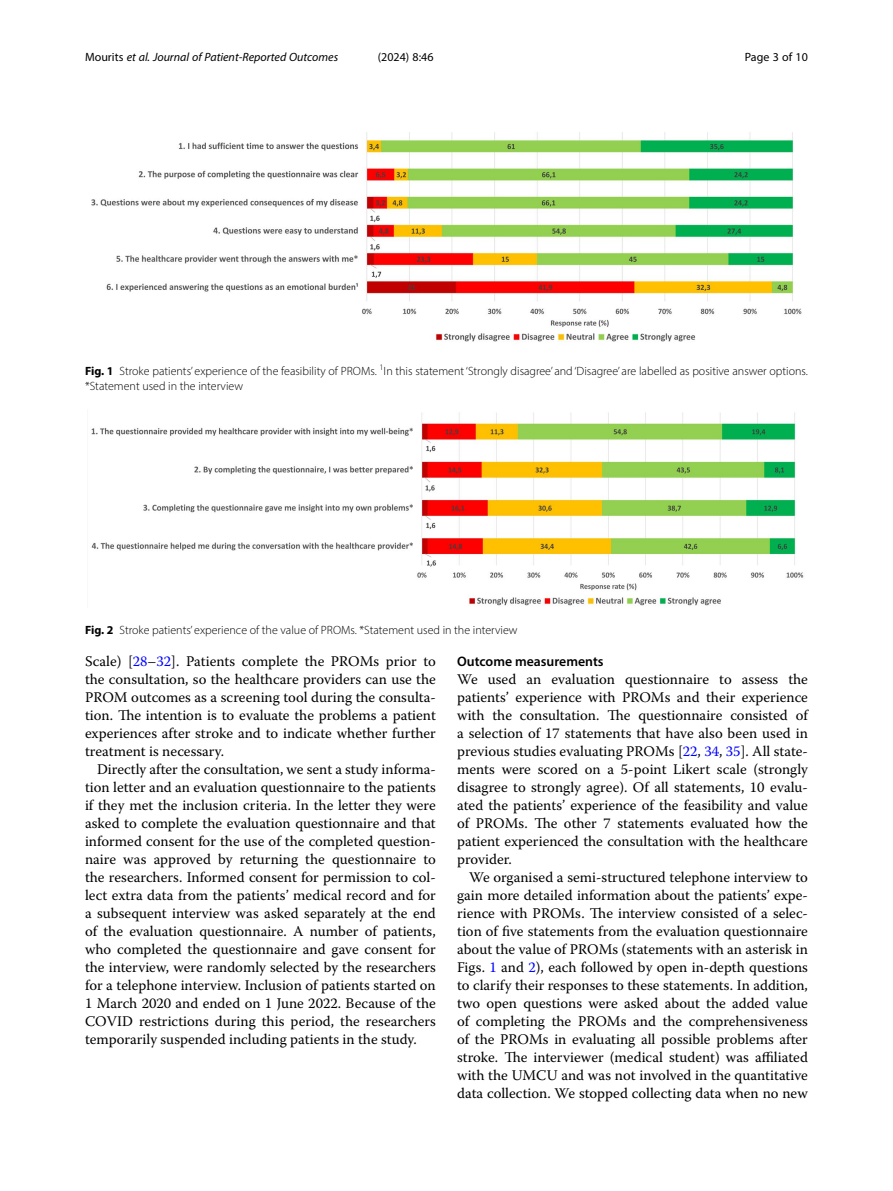
<style>
.page{position:relative;width:893px;height:1191px;background:#fff}
.page>*{position:absolute;margin:0;border:0;box-sizing:border-box;transform-origin:0 0}
.Body_Text_Indent{font:14.7px/18px "Warnock Pro";color:#000;text-align:justify}
.Body_Text{font:14.7px/18px "Warnock Pro";color:#000;text-align:justify}
.Head_2{font:600 13.8px "Myriad Pro";color:#000}
.Figure_Caption{font:300 12px/15px "Myriad Pro";color:#000}
.t1{font:italic 12px "Myriad Pro";color:#000}
.t2{font:12px "Myriad Pro";color:#000}
.s1{font-style:normal}
.s2{font-weight:700}
.s3{color:#00f}
</style>
<div class="page">
<img style="left:91px;top:412px;width:713px;height:194px">
<img style="left:91px;top:132px;width:711px;height:210px">
<p class="t1" style="left:85px;top:50px;width:255px"><span class="s1">Mourits</span> et al. Journal of Patient-Reported Outcomes</p>
<p class="t2" style="left:378px;top:50px;width:57px">(2024) 8:46</p>
<p class="t2" style="left:745px;top:50px;width:65px">Page 3 of 10</p>
<p class="Figure_Caption" style="left:85px;top:363px;width:724px"><span class="s2">Fig. 1</span> Stroke patients’ experience of the feasibility of PROMs. <sup>1</sup>In this statement ‘Strongly disagree’ and ‘Disagree’ are labelled as positive answer options. *Statement used in the interview</p>
<p class="Figure_Caption" style="left:85px;top:622px;width:434px"><span class="s2">Fig. 2</span> Stroke patients’ experience of the value of PROMs. *Statement used in the interview</p>
<p class="Body_Text_Indent" style="left:85px;top:652px;width:352px">Scale) [<span class="s3">28</span>–<span class="s3">32</span>]. Patients complete the PROMs prior to the consultation, so the healthcare providers can use the PROM outcomes as a screening tool during the consulta&shy;tion. The intention is to evaluate the problems a patient experiences after stroke and to indicate whether further treatment is necessary.</p>
<p class="Body_Text_Indent" style="left:85px;top:760px;width:352px;text-indent:12px">Directly after the consultation, we sent a study informa&shy;tion letter and an evaluation questionnaire to the patients if they met the inclusion criteria. In the letter they were asked to complete the evaluation questionnaire and that informed consent for the use of the completed question&shy;naire was approved by returning the questionnaire to the researchers. Informed consent for permission to col&shy;lect extra data from the patients’ medical record and for a subsequent interview was asked separately at the end of the evaluation questionnaire. A number of patients, who completed the questionnaire and gave consent for the interview, were randomly selected by the researchers for a telephone interview. Inclusion of patients started on 1 March 2020 and ended on 1 June 2022. Because of the COVID restrictions during this period, the researchers temporarily suspended including patients in the study.</p>
<p class="Head_2" style="left:457px;top:653px;width:148px">Outcome measurements</p>
<p class="Body_Text" style="left:457px;top:670px;width:352px">We used an evaluation questionnaire to assess the patients’ experience with PROMs and their experience with the consultation. The questionnaire consisted of a selection of 17 statements that have also been used in previous studies evaluating PROMs [<span class="s3">22</span>, <span class="s3">34</span>, <span class="s3">35</span>]. All state&shy;ments were scored on a 5-point Likert scale (strongly disagree to strongly agree). Of all statements, 10 evalu&shy;ated the patients’ experience of the feasibility and value of PROMs. The other 7 statements evaluated how the patient experienced the consultation with the healthcare provider.</p>
<p class="Body_Text_Indent" style="left:457px;top:868px;width:352px;text-indent:12px">We organised a semi-structured telephone interview to gain more detailed information about the patients’ expe&shy;rience with PROMs. The interview consisted of a selec&shy;tion of five statements from the evaluation questionnaire about the value of PROMs (statements with an asterisk in Figs. <span class="s3">1</span> and <span class="s3">2</span>), each followed by open in-depth questions to clarify their responses to these statements. In addition, two open questions were asked about the added value of completing the PROMs and the comprehensiveness of the PROMs in evaluating all possible problems after stroke. The interviewer (medical student) was affiliated with the UMCU and was not involved in the quantitative data collection. We stopped collecting data when no new</p>
</div>
